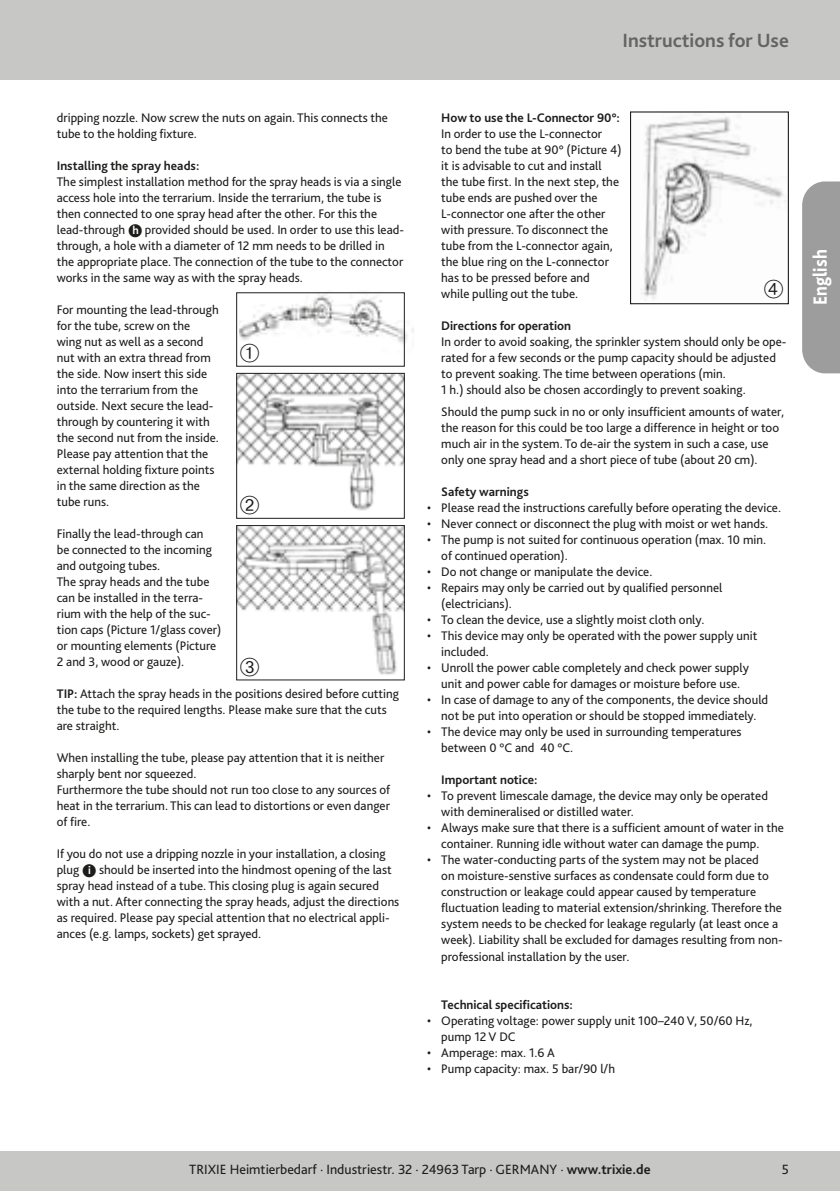
<style>
.page{position:relative;width:840px;height:1191px;background:#fff}
.page>*{position:absolute;margin:0;border:0;box-sizing:border-box;transform-origin:0 0}
.t1{font:700 20px "Bliss Pro";color:#646463}
.t2{font:800 20px "Bliss Pro";letter-spacing:.01em;color:#fff;scale:.89 1}
.t3{font:14px "Bliss Pro";color:#1d1d1b}
.t4{font:13px/16px "Bliss Pro";color:#1d1d1b}
.t5{font:700 13px "Bliss Pro";color:#1d1d1b}
.s1{font-weight:700;font-size:11.6px;color:#fff}
.s2{font-weight:700}
</style>
<div class="page">
<div style="left:0;top:0;width:839px;height:79px;background:#c7c7c6"></div>
<div style="left:0;top:1151px;width:839px;height:40px;background:#c7c7c6"></div>
<div style="left:802px;top:181px;width:37px;height:192px;background:#9d9d9d"></div>
<img style="left:631px;top:113px;width:155px;height:189px">
<div style="left:629px;top:111px;width:159px;height:193px;border:1px solid #1d1d1b"></div>
<img style="left:239px;top:292px;width:175px;height:72px">
<img style="left:238px;top:375px;width:164px;height:136px">
<div style="left:236px;top:373px;width:168px;height:146px;border:1px solid #1d1d1b"></div>
<div style="left:236px;top:292px;width:168px;height:75px;border:1px solid #1d1d1b"></div>
<img style="left:238px;top:527px;width:164px;height:148px">
<div style="left:236px;top:525px;width:168px;height:155px;border:1px solid #1d1d1b"></div>
<svg style="left:763px;top:279px;width:19px;height:19px"></svg>
<svg style="left:240px;top:344px;width:19px;height:18px"></svg>
<svg style="left:240px;top:496px;width:19px;height:15px"></svg>
<svg style="left:240px;top:657px;width:19px;height:18px"></svg>
<h1 class="t1" style="left:622px;top:28px;width:168px">Instructions for Use</h1>
<p class="t4" style="left:57px;top:109px;width:332px">dripping nozzle. Now screw the nuts on again. This connects the tube to the holding fixture.</p>
<p class="t5" style="left:57px;top:157px;width:144px">Installing the spray heads:</p>
<p class="t4" style="left:57px;top:173px;width:348px">The simplest installation method for the spray heads is via a single access hole into the terrarium. Inside the terrarium, the tube is then connected to one spray head after the other. For this the lead-through ●<span class="s1">h</span> provided should be used. In order to use this lead&shy;through, a hole with a diameter of 12 mm needs to be drilled in the appropriate place. The connection of the tube to the connector works in the same way as with the spray heads.</p>
<p class="t4" style="left:57px;top:301px;width:163px">For mounting the lead-through for the tube, screw on the<br>wing nut as well as a second nut with an extra thread from the side. Now insert this side into the terrarium from the outside. Next secure the lead&shy;through by countering it with the second nut from the inside.<br>Please pay attention that the external holding fixture points in the same direction as the tube runs.</p>
<p class="t4" style="left:57px;top:525px;width:166px">Finally the lead-through can<br>be connected to the incoming and outgoing tubes.<br>The spray heads and the tube can be installed in the terra&shy;rium with the help of the suc&shy;tion caps (Picture 1/glass cover) or mounting elements (Picture<br>2 and 3, wood or gauze).</p>
<p class="t4" style="left:57px;top:685px;width:343px"><span class="s2">TIP:</span> Attach the spray heads in the positions desired before cutting the tube to the required lengths. Please make sure that the cuts are straight.</p>
<p class="t4" style="left:57px;top:749px;width:335px">When installing the tube, please pay attention that it is neither sharply bent nor squeezed.<br>Furthermore the tube should not run too close to any sources of heat in the terrarium. This can lead to distortions or even danger of fire.</p>
<p class="t4" style="left:57px;top:845px;width:344px">If you do not use a dripping nozzle in your installation, a closing plug ●<span class="s1">i</span> should be inserted into the hindmost opening of the last spray head instead of a tube. This closing plug is again secured with a nut. After connecting the spray heads, adjust the directions as required. Please pay special attention that no electrical appli&shy;ances (e.g. lamps, sockets) get sprayed.</p>
<p class="t5" style="left:441px;top:109px;width:180px">How to use the L-Connector 90°:</p>
<p class="t4" style="left:441px;top:125px;width:182px">In order to use the L-connector<br>to bend the tube at 90° (Picture 4) it is advisable to cut and install the tube first. In the next step, the tube ends are pushed over the<br>L-connector one after the other with pressure. To disconnect the tube from the L-connector again, the blue ring on the L-connector has to be pressed before and<br>while pulling out the tube.</p>
<p class="t5" style="left:441px;top:318px;width:131px">Directions for operation</p>
<p class="t4" style="left:441px;top:333px;width:346px">In order to avoid soaking, the sprinkler system should only be ope&shy;rated for a few seconds or the pump capacity should be adjusted to prevent soaking. The time between operations (min.<br>1 h.) should also be chosen accordingly to prevent soaking.</p>
<p class="t4" style="left:441px;top:403px;width:344px">Should the pump suck in no or only insufficient amounts of water, the reason for this could be too large a difference in height or too much air in the system. To de-air the system in such a case, use only one spray head and a short piece of tube (about 20 cm).</p>
<p class="t5" style="left:441px;top:483px;width:89px">Safety warnings</p>
<p class="t4" style="left:427px;top:499px;width:355px">• Please read the instructions carefully before operating the device.</p>
<p class="t4" style="left:427px;top:515px;width:342px">• Never connect or disconnect the plug with moist or wet hands.</p>
<p class="t4" style="left:441px;top:531px;width:326px;text-indent:-14px">• The pump is not suited for continuous operation (max. 10 min. of continued operation).</p>
<p class="t4" style="left:427px;top:563px;width:227px">• Do not change or manipulate the device.</p>
<p class="t4" style="left:441px;top:579px;width:282px;text-indent:-14px">• Repairs may only be carried out by qualified personnel (electricians).</p>
<p class="t4" style="left:427px;top:611px;width:279px">• To clean the device, use a slightly moist cloth only.</p>
<p class="t4" style="left:441px;top:627px;width:317px;text-indent:-14px">• This device may only be operated with the power supply unit included.</p>
<p class="t4" style="left:427px;top:659px;width:323px;text-align:center">• Unroll the power cable completely and check power supply unit and power cable for damages or moisture before use.</p>
<p class="t4" style="left:427px;top:691px;width:342px;text-align:center">• In case of damage to any of the components, the device should not be put into operation or should be stopped immediately.</p>
<p class="t4" style="left:441px;top:723px;width:302px;text-indent:-14px">• The device may only be used in surrounding temperatures between 0 °C and 40 °C.</p>
<p class="t5" style="left:441px;top:772px;width:98px">Important notice:</p>
<p class="t4" style="left:441px;top:787px;width:328px;text-indent:-14px">• To prevent limescale damage, the device may only be operated with demineralised or distilled water.</p>
<p class="t4" style="left:441px;top:819px;width:344px;text-indent:-14px">• Always make sure that there is a sufficient amount of water in the container. Running idle without water can damage the pump.</p>
<p class="t4" style="left:441px;top:851px;width:343px;text-indent:-14px">• The water-conducting parts of the system may not be placed<br>on moisture-senstive surfaces as condensate could form due to construction or leakage could appear caused by temperature fluctuation leading to material extension/shrinking. Therefore the system needs to be checked for leakage regularly (at least once a week). Liability shall be excluded for damages resulting from non&shy;professional installation by the user.</p>
<p class="t5" style="left:441px;top:996px;width:133px">Technical specifications:</p>
<p class="t4" style="left:441px;top:1012px;width:312px;text-indent:-14px">• Operating voltage: power supply unit 100–240 V, 50/60 Hz, pump 12 V DC</p>
<p class="t4" style="left:427px;top:1044px;width:129px">• Amperage: max. 1.6 A</p>
<p class="t4" style="left:427px;top:1060px;width:189px">• Pump capacity: max. 5 bar/90 l/h</p>
<h1 class="t2" style="left:807px;top:305px;width:65px;rotate:-90deg">English</h1>
<p class="t3" style="left:189px;top:1160px;width:462px">TRIXIE Heimtierbedarf · Industriestr. 32 · 24963 Tarp · GERMANY · <span class="s2">www.trixie.de</span></p>
<p class="t3" style="left:781px;top:1160px;width:9px">5</p>
</div>
